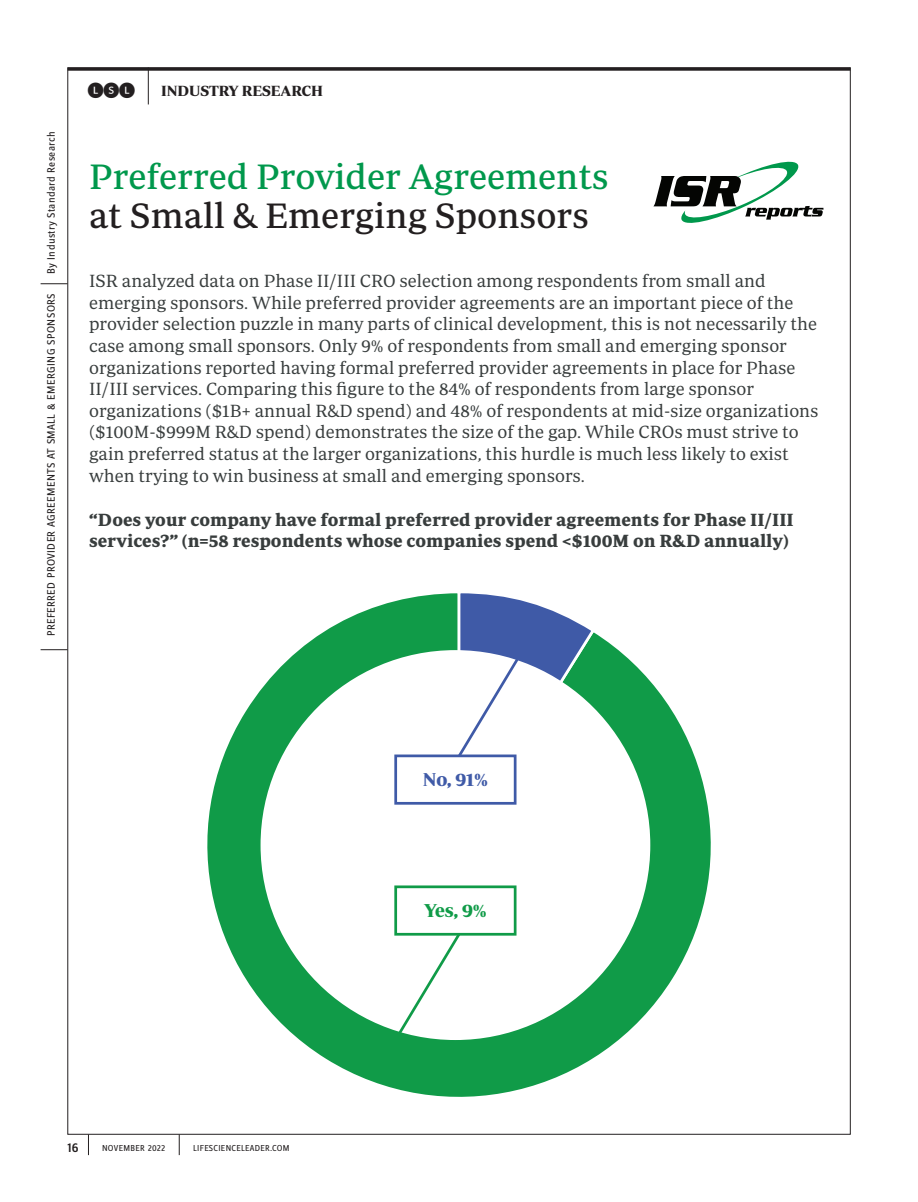
<style>
.page{position:relative;width:918px;height:1202px;background:#fff}
.page>*{position:absolute;margin:0;border:0;box-sizing:border-box;transform-origin:0 0}
.t1{font:36px "Periodico Text";color:#00984c}
.t2{font:36px "Periodico Text";color:#231f20}
.t3{font:700 19.05px "Periodico Display";color:#109b48}
.t4{font:700 19.05px "Periodico Display";color:#3f5aa7}
.t5{font:18px/21.6px "Periodico Text Lg";color:#383d3d}
.t6{font:700 18px/21.6px "Periodico Text";color:#383d3d}
.t7{font:16.5px "Whitney Index Black Rd Md";color:#231f20}
.t8{font:700 15px "Periodico Display";color:#231f20}
.t9{font:500 13.5px "Zine Sans Display OT";color:#231f20}
.t10{font:11.25px "Zine Sans Display OT";letter-spacing:.03em;color:#231f20}
.t11{font:9px "Zine Sans Display OT";letter-spacing:.04em;color:#231f20}
</style>
<div class="page">
<hr style="left:68px;top:68px;width:782px;height:3px;background:#231f20">
<svg style="left:207px;top:593px;width:504px;height:504px"></svg>
<div style="left:261px;top:650px;width:389px;height:390px;background:#fff;border-radius:50%"></div>
<div style="left:394px;top:754px;width:123px;height:50px;border:3px solid #3f5aa7"></div>
<div style="left:394px;top:885px;width:123px;height:50px;border:3px solid #109b48"></div>
<svg style="left:455px;top:593px;width:142px;height:212px"></svg>
<svg style="left:391px;top:930px;width:72px;height:115px"></svg>
<svg style="left:41px;top:283px;width:27px;height:1px"></svg>
<svg style="left:88px;top:1134px;width:1px;height:21px"></svg>
<svg style="left:179px;top:1134px;width:1px;height:21px"></svg>
<hr style="left:148px;top:68px;width:1px;height:36px;background:#231f20">
<svg style="left:653px;top:162px;width:170px;height:61px"></svg>
<svg style="left:41px;top:649px;width:27px;height:1px"></svg>
<p class="t10" style="left:45px;top:274px;width:144px;rotate:-90deg">By Industry Standard Research</p>
<p class="t10" style="left:45px;top:636px;width:344px;rotate:-90deg">PREFERRED PROVIDER AGREEMENTS AT SMALL &amp; EMERGING SPONSORS</p>
<p class="t7" style="left:88px;top:83px;width:49px">LSL</p>
<p class="t8" style="left:161px;top:82px;width:164px">INDUSTRY RESEARCH</p>
<h1 class="t1" style="left:89px;top:156px;width:521px">Preferred Provider Agreements</h1>
<h1 class="t2" style="left:89px;top:195px;width:501px">at Small &amp; Emerging Sponsors</h1>
<p class="t5" style="left:89px;top:270px;width:731px">ISR analyzed data on Phase II/III CRO selection among respondents from small and emerging sponsors. While preferred provider agreements are an important piece of the provider selection puzzle in many parts of clinical development, this is not necessarily the case among small sponsors. Only 9% of respondents from small and emerging sponsor organizations reported having formal preferred provider agreements in place for Phase II/III services. Comparing this figure to the 84% of respondents from large sponsor organizations ($1B+ annual R&amp;D spend) and 48% of respondents at mid-size organizations ($100M-$999M R&amp;D spend) demonstrates the size of the gap. While CROs must strive to gain preferred status at the larger organizations, this hurdle is much less likely to exist when trying to win business at small and emerging sponsors.</p>
<p class="t6" style="left:89px;top:508px;width:706px">“Does your company have formal preferred provider agreements for Phase II/III services?” (n=58 respondents whose companies spend &lt;$100M on R&amp;D annually)</p>
<p class="t4" style="left:423px;top:768px;width:67px">No, 91%</p>
<p class="t3" style="left:424px;top:899px;width:64px">Yes, 9%</p>
<p class="t9" style="left:68px;top:1139px;width:13px">16</p>
<p class="t11" style="left:102px;top:1142px;width:65px">NOVEMBER 2022</p>
<p class="t11" style="left:193px;top:1142px;width:98px">LIFESCIENCELEADER.COM</p>
</div>
